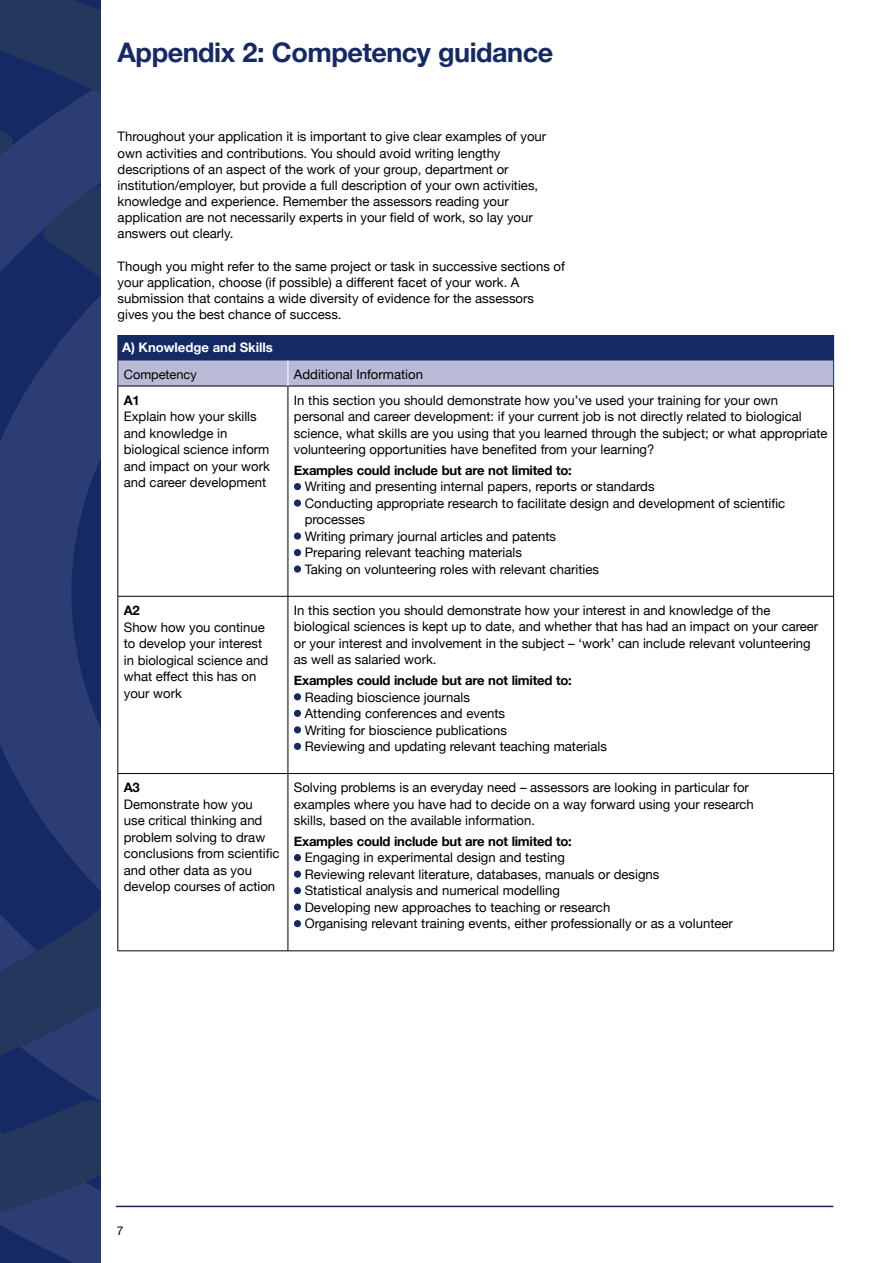
<style>
.page{position:relative;width:893px;height:1263px;background:#fff}
.page>*{position:absolute;margin:0;border:0;box-sizing:border-box;transform-origin:0 0}
.t1{font:700 27px "Helvetica Neue";letter-spacing:-.02em;color:#152964}
.t2{font:13.2px/16.5px "Helvetica Neue";color:#000}
.t3{font:700 13.2px "Helvetica Neue";letter-spacing:-.02em;color:#000}
.t4{font:700 13.2px "Helvetica Neue";color:#fff}
.t5{font:12.75px "Helvetica Neue";color:#000}
.t6{font:12px "Helvetica Neue";color:#000}
</style>
<div class="page">
<hr style="left:118px;top:386px;width:170px;height:1px;background:#000">
<hr style="left:288px;top:386px;width:546px;height:1px;background:#000">
<hr style="left:118px;top:596px;width:170px;height:1px;background:#000">
<hr style="left:288px;top:596px;width:546px;height:1px;background:#000">
<hr style="left:118px;top:773px;width:170px;height:1px;background:#000">
<hr style="left:288px;top:773px;width:546px;height:1px;background:#000">
<hr style="left:118px;top:950px;width:170px;height:1px;background:#000">
<hr style="left:288px;top:950px;width:546px;height:1px;background:#000">
<hr style="left:288px;top:386px;width:1px;height:210px;background:#000">
<hr style="left:288px;top:596px;width:1px;height:177px;background:#000">
<hr style="left:288px;top:774px;width:1px;height:177px;background:#000">
<hr style="left:118px;top:386px;width:1px;height:210px;background:#000">
<hr style="left:118px;top:596px;width:1px;height:177px;background:#000">
<hr style="left:118px;top:774px;width:1px;height:177px;background:#000">
<hr style="left:833px;top:386px;width:1px;height:210px;background:#000">
<hr style="left:833px;top:596px;width:1px;height:177px;background:#000">
<hr style="left:833px;top:774px;width:1px;height:177px;background:#000">
<svg style="left:118px;top:335px;width:716px;height:51px;background:#656f9a"></svg>
<div style="left:294px;top:483px;width:7px;height:7px;background:#152964;border-radius:50%"></div>
<div style="left:294px;top:499px;width:7px;height:8px;background:#152964;border-radius:50%"></div>
<div style="left:294px;top:532px;width:7px;height:8px;background:#152964;border-radius:50%"></div>
<div style="left:294px;top:549px;width:7px;height:7px;background:#152964;border-radius:50%"></div>
<div style="left:294px;top:565px;width:7px;height:8px;background:#152964;border-radius:50%"></div>
<div style="left:294px;top:693px;width:7px;height:7px;background:#152964;border-radius:50%"></div>
<div style="left:294px;top:710px;width:7px;height:7px;background:#152964;border-radius:50%"></div>
<div style="left:294px;top:726px;width:7px;height:7px;background:#152964;border-radius:50%"></div>
<div style="left:294px;top:743px;width:7px;height:7px;background:#152964;border-radius:50%"></div>
<div style="left:294px;top:854px;width:7px;height:7px;background:#152964;border-radius:50%"></div>
<div style="left:294px;top:870px;width:7px;height:8px;background:#152964;border-radius:50%"></div>
<div style="left:294px;top:887px;width:7px;height:7px;background:#152964;border-radius:50%"></div>
<div style="left:294px;top:903px;width:7px;height:8px;background:#152964;border-radius:50%"></div>
<div style="left:294px;top:920px;width:7px;height:7px;background:#152964;border-radius:50%"></div>
<svg style="left:0;top:193px;width:37px;height:65px;background:#283a71"></svg>
<svg style="left:0;top:258px;width:101px;height:1005px;background:#223567"></svg>
<svg style="left:0;top:0;width:101px;height:193px;background:#223566"></svg>
<svg style="left:37px;top:182px;width:64px;height:719px;background:#24366d"></svg>
<hr style="left:116px;top:1206px;width:717px;height:1px;background:#152964">
<h1 class="t1" style="left:118px;top:31px;width:437px">Appendix 2: Competency guidance</h1>
<p class="t2" style="left:118px;top:129px;width:430px">Throughout your application it is important to give clear examples of your own activities and contributions. You should avoid writing lengthy descriptions of an aspect of the work of your group, department or institution/employer, but provide a full description of your own activities, knowledge and experience. Remember the assessors reading your application are not necessarily experts in your field of work, so lay your answers out clearly.</p>
<p class="t2" style="left:118px;top:258px;width:449px">Though you might refer to the same project or task in successive sections of your application, choose (if possible) a different facet of your work. A submission that contains a wide diversity of evidence for the assessors gives you the best chance of success.</p>
<p class="t4" style="left:122px;top:337px;width:152px">A) Knowledge and Skills</p>
<p class="t5" style="left:124px;top:365px;width:74px">Competency</p>
<p class="t2" style="left:294px;top:367px;width:131px">Additional Information</p>
<p class="t3" style="left:124px;top:390px;width:18px">A1</p>
<p class="t2" style="left:124px;top:409px;width:148px">Explain how your skills and knowledge in biological science inform and impact on your work and career development</p>
<p class="t2" style="left:294px;top:392px;width:535px">In this section you should demonstrate how you’ve used your training for your own personal and career development: if your current job is not directly related to biological science, what skills are you using that you learned through the subject; or what appropriate volunteering opportunities have benefited from your learning?</p>
<p class="t3" style="left:294px;top:460px;width:279px">Examples could include but are not limited to:</p>
<p class="t2" style="left:305px;top:479px;width:482px">Writing and presenting internal papers, reports or standards<br>Conducting appropriate research to facilitate design and development of scientific processes<br>Writing primary journal articles and patents<br>Preparing relevant teaching materials<br>Taking on volunteering roles with relevant charities</p>
<p class="t3" style="left:124px;top:600px;width:18px">A2</p>
<p class="t2" style="left:124px;top:619px;width:146px">Show how you continue to develop your interest in biological science and what effect this has on your work</p>
<p class="t3" style="left:124px;top:777px;width:18px">A3</p>
<p class="t2" style="left:124px;top:797px;width:157px">Demonstrate how you<br>use critical thinking and problem solving to draw conclusions from scientific and other data as you develop courses of action</p>
<p class="t2" style="left:294px;top:603px;width:526px">In this section you should demonstrate how your interest in and knowledge of the biological sciences is kept up to date, and whether that has had an impact on your career or your interest and involvement in the subject – ‘work’ can include relevant volunteering as well as salaried work.</p>
<p class="t3" style="left:294px;top:670px;width:279px">Examples could include but are not limited to:</p>
<p class="t2" style="left:305px;top:689px;width:304px">Reading bioscience journals<br>Attending conferences and events<br>Writing for bioscience publications<br>Reviewing and updating relevant teaching materials</p>
<p class="t2" style="left:294px;top:780px;width:461px">Solving problems is an everyday need – assessors are looking in particular for examples where you have had to decide on a way forward using your research skills, based on the available information.</p>
<p class="t3" style="left:294px;top:831px;width:279px">Examples could include but are not limited to:</p>
<p class="t2" style="left:305px;top:850px;width:430px">Engaging in experimental design and testing<br>Reviewing relevant literature, databases, manuals or designs<br>Statistical analysis and numerical modelling<br>Developing new approaches to teaching or research<br>Organising relevant training events, either professionally or as a volunteer</p>
<p class="t6" style="left:117px;top:1222px;width:8px">7</p>
</div>
